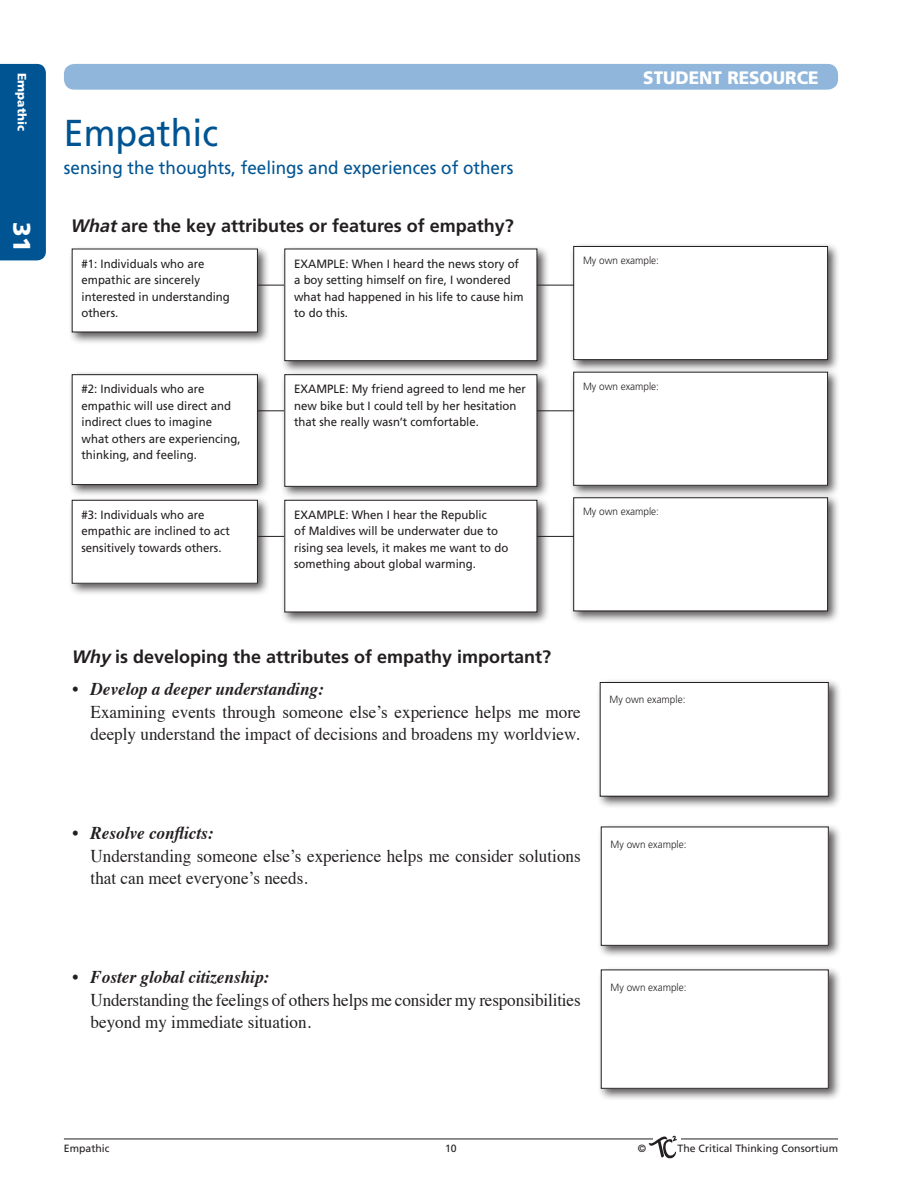
<style>
.page{position:relative;width:920px;height:1190px;background:#fff}
.page>*{position:absolute;margin:0;border:0;box-sizing:border-box;transform-origin:0 0}
.t1{font:37.5px "Frutiger";color:#015492;scale:.95 1}
.t2{font:900 24px "Frutiger";color:#fff}
.t3{font:18px/22.5px "Times";color:#231f20;scale:.95 1}
.t4{font:700 18px "Frutiger";color:#231f20}
.t5{font:18px "Frutiger";color:#015492;scale:.95 1}
.t6{font:900 18px "Frutiger";color:#fff;scale:.95 1}
.t7{font:12px/16.5px "Frutiger";color:#231f20;scale:.95 1}
.t8{font:900 12px "Frutiger";color:#fff}
.t9{font:300 10.5px "Frutiger";color:#231f20;scale:.95 1}
.t10{font:10.5px "Frutiger";color:#231f20}
.s1{font-style:italic}
.s2{font-weight:700;font-style:italic}
</style>
<div class="page">
<hr style="left:64px;top:1139px;width:774px;height:1px;background:#231f20">
<hr style="left:653px;top:1137px;width:28px;height:3px;background:#fff">
<svg style="left:649px;top:1135px;width:28px;height:24px"></svg>
<hr style="left:247px;top:285px;width:432px;height:1px;background:#231f20">
<div style="left:281px;top:245px;width:269px;height:129px;background:#231f20;opacity:.75"></div>
<div style="left:285px;top:249px;width:252px;height:112px;background:#fff"></div>
<div style="left:284px;top:249px;width:253px;height:112px;border:1px solid #231f20"></div>
<div style="left:569px;top:242px;width:272px;height:130px;background:#231f20;opacity:.75"></div>
<div style="left:574px;top:246px;width:253px;height:114px;background:#fff"></div>
<div style="left:573px;top:246px;width:255px;height:114px;border:1px solid #231f20"></div>
<div style="left:68px;top:245px;width:203px;height:100px;background:#231f20;opacity:.75"></div>
<div style="left:72px;top:249px;width:185px;height:83px;background:#fff"></div>
<hr style="left:247px;top:410px;width:432px;height:1px;background:#231f20">
<div style="left:281px;top:370px;width:269px;height:130px;background:#231f20;opacity:.75"></div>
<div style="left:285px;top:375px;width:252px;height:111px;background:#fff"></div>
<div style="left:284px;top:374px;width:253px;height:113px;border:1px solid #231f20"></div>
<div style="left:569px;top:368px;width:272px;height:130px;background:#231f20;opacity:.75"></div>
<div style="left:574px;top:372px;width:253px;height:113px;background:#fff"></div>
<div style="left:573px;top:372px;width:255px;height:114px;border:1px solid #231f20"></div>
<div style="left:68px;top:370px;width:203px;height:127px;background:#231f20;opacity:.75"></div>
<div style="left:72px;top:375px;width:185px;height:109px;background:#fff"></div>
<div style="left:72px;top:374px;width:186px;height:111px;border:1px solid #231f20"></div>
<hr style="left:247px;top:536px;width:432px;height:1px;background:#231f20">
<div style="left:281px;top:496px;width:269px;height:129px;background:#231f20;opacity:.75"></div>
<div style="left:285px;top:500px;width:252px;height:112px;background:#fff"></div>
<div style="left:284px;top:500px;width:253px;height:112px;border:1px solid #231f20"></div>
<div style="left:569px;top:494px;width:272px;height:130px;background:#231f20;opacity:.75"></div>
<div style="left:574px;top:498px;width:253px;height:113px;background:#fff"></div>
<div style="left:573px;top:497px;width:255px;height:114px;border:1px solid #231f20"></div>
<div style="left:68px;top:496px;width:203px;height:101px;background:#231f20;opacity:.75"></div>
<div style="left:72px;top:500px;width:185px;height:83px;background:#fff"></div>
<div style="left:72px;top:500px;width:186px;height:84px;border:1px solid #231f20"></div>
<div style="left:596px;top:678px;width:245px;height:131px;background:#231f20;opacity:.75"></div>
<div style="left:600px;top:682px;width:228px;height:114px;background:#fff"></div>
<div style="left:600px;top:682px;width:229px;height:114px;border:1px solid #231f20"></div>
<div style="left:597px;top:823px;width:244px;height:135px;background:#231f20;opacity:.75"></div>
<div style="left:601px;top:827px;width:227px;height:118px;background:#fff"></div>
<div style="left:601px;top:826px;width:228px;height:120px;border:1px solid #231f20"></div>
<div style="left:597px;top:966px;width:244px;height:135px;background:#231f20;opacity:.75"></div>
<div style="left:601px;top:970px;width:227px;height:118px;background:#fff"></div>
<div style="left:601px;top:969px;width:228px;height:120px;border:1px solid #231f20"></div>
<div style="left:64px;top:64px;width:774px;height:26px;background:#90b7db;border-radius:10px"></div>
<div style="left:0;top:64px;width:46px;height:196px;background:#015492"></div>
<p class="t8" style="left:29px;top:73px;width:60px;rotate:90deg">Empathic</p>
<h2 class="t2" style="left:36px;top:222px;width:31px;rotate:90deg">31</h2>
<h1 class="t1" style="left:64px;top:111px;width:164px">Empathic</h1>
<h3 class="t5" style="left:64px;top:157px;width:475px">sensing the thoughts, feelings and experiences of others</h3>
<h3 class="t6" style="left:643px;top:67px;width:186px">STUDENT RESOURCE</h3>
<h3 class="t4" style="left:70px;top:216px;width:445px"><span class="s1">What</span>are the key attributes or features of empathy?</h3>
<p class="t7" style="left:82px;top:255px;width:158px">#1: Individuals who are empathic are sincerely interested in understanding others.</p>
<p class="t7" style="left:294px;top:255px;width:243px;text-indent:51px">: When I heard the news story of a boy setting himself on fire, I wondered what had happened in his life to cause him to do this.</p>
<p class="t9" style="left:583px;top:254px;width:81px">My own example:</p>
<p class="t7" style="left:294px;top:255px;width:24px">Example</p>
<p class="t7" style="left:82px;top:381px;width:169px">#2: Individuals who are empathic will use direct and indirect clues to imagine what others are experiencing, thinking, and feeling.</p>
<p class="t7" style="left:82px;top:506px;width:158px">#3: Individuals who are empathic are inclined to act sensitively towards others.</p>
<p class="t7" style="left:294px;top:381px;width:246px;text-indent:51px">: My friend agreed to lend me her new bike but I could tell by her hesitation that she really wasn’t comfortable.</p>
<p class="t9" style="left:583px;top:380px;width:81px">My own example:</p>
<p class="t7" style="left:294px;top:381px;width:24px">Example</p>
<p class="t7" style="left:294px;top:506px;width:227px;text-indent:51px">: When I hear the Republic<br>of Maldives will be underwater due to rising sea levels, it makes me want to do something about global warming.</p>
<p class="t9" style="left:583px;top:506px;width:81px">My own example:</p>
<p class="t7" style="left:294px;top:506px;width:24px">Example</p>
<h3 class="t4" style="left:71px;top:646px;width:482px"><span class="s1">Why</span> is developing the attributes of empathy important?</h3>
<h3 class="t3" style="left:91px;top:676px;width:517px;text-indent:-18px">• <span class="s2">Develop a deeper understanding:<br></span>Examining events through someone else’s experience helps me more deeply understand the impact of decisions and broadens my worldview.</h3>
<p class="t9" style="left:609px;top:693px;width:81px">My own example:</p>
<h3 class="t3" style="left:91px;top:820px;width:517px;text-indent:-18px"><span class="s1">•</span> <span class="s2">Resolve conflicts:<br></span>Understanding someone else’s experience helps me consider solutions that can meet everyone’s needs.</h3>
<p class="t9" style="left:610px;top:838px;width:81px">My own example:</p>
<h3 class="t3" style="left:91px;top:964px;width:517px;text-indent:-18px"><span class="s1">•</span> <span class="s2">Foster global citizenship:<br></span>Understanding the feelings of others helps me consider my responsibilities beyond my immediate situation.</h3>
<p class="t9" style="left:610px;top:981px;width:81px">My own example:</p>
<p class="t10" style="left:64px;top:1142px;width:47px">Empathic</p>
<p class="t10" style="left:445px;top:1142px;width:13px">10</p>
<p class="t10" style="left:638px;top:1142px;width:10px">©</p>
<p class="t10" style="left:677px;top:1142px;width:162px">The Critical Thinking Consortium</p>
</div>
